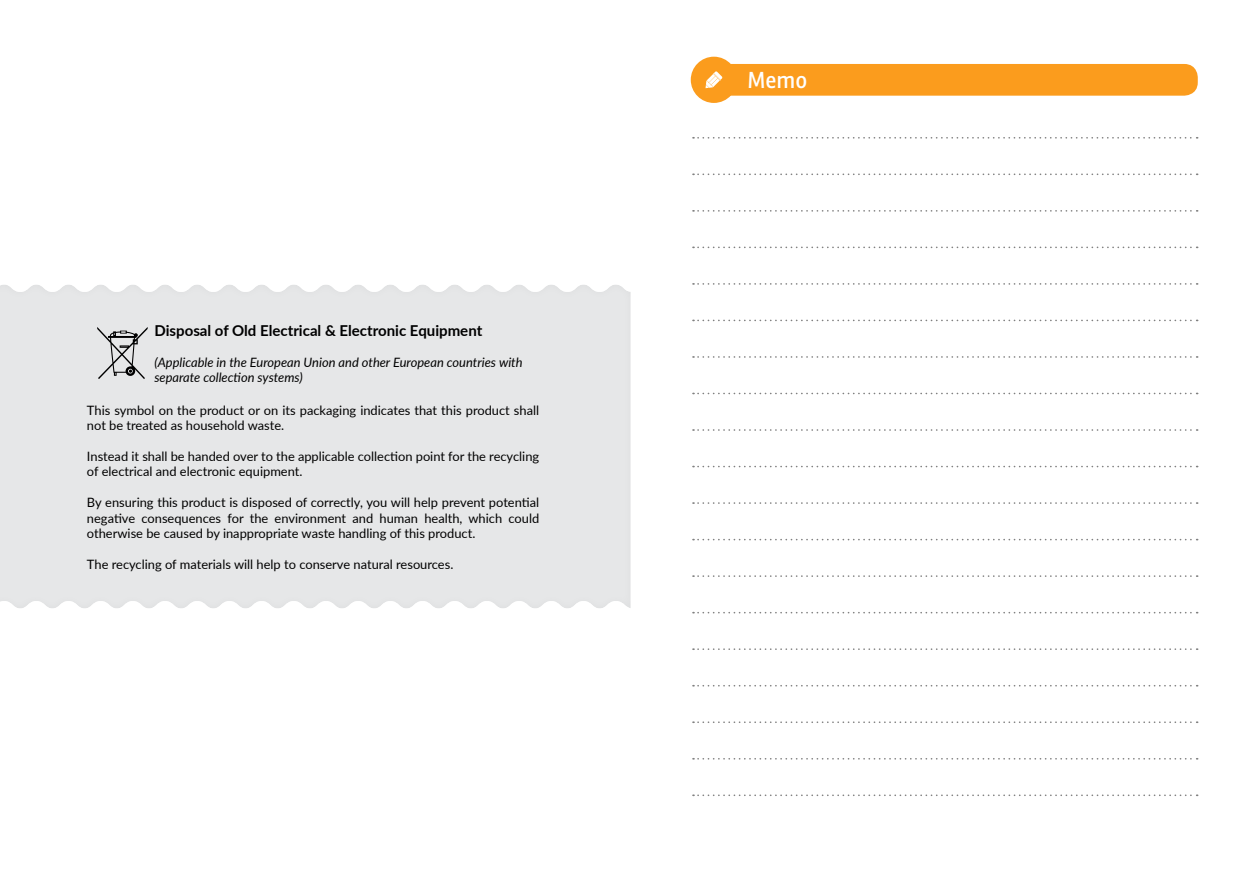
<style>
.page{position:relative;width:1259px;height:893px;background:#fff}
.page>*{position:absolute;margin:0;border:0;box-sizing:border-box;transform-origin:0 0}
.t1{font:22.35px "Ronnia";color:#fff}
.t2{font:700 15px "Lato";color:#000}
.t3{font:12.9px/15.5px "Lato";color:#000}
.t4{font:italic 12.9px/15.5px "Lato";color:#000}
</style>
<div class="page">
<div style="left:0;top:275px;width:643px;height:336px;background:#000;opacity:.05"></div>
<svg style="left:97px;top:327px;width:51px;height:52px;background:#bcbdbe"></svg>
<svg style="left:693px;top:137px;width:504px;height:2px"></svg>
<svg style="left:693px;top:173px;width:504px;height:2px"></svg>
<svg style="left:693px;top:210px;width:504px;height:2px"></svg>
<svg style="left:693px;top:247px;width:504px;height:1px"></svg>
<svg style="left:693px;top:283px;width:504px;height:2px"></svg>
<svg style="left:693px;top:320px;width:504px;height:1px"></svg>
<svg style="left:693px;top:356px;width:504px;height:2px"></svg>
<svg style="left:693px;top:393px;width:504px;height:1px"></svg>
<svg style="left:693px;top:429px;width:504px;height:2px"></svg>
<svg style="left:693px;top:466px;width:504px;height:1px"></svg>
<svg style="left:693px;top:502px;width:504px;height:2px"></svg>
<svg style="left:693px;top:539px;width:504px;height:1px"></svg>
<svg style="left:693px;top:575px;width:504px;height:2px"></svg>
<svg style="left:693px;top:612px;width:504px;height:1px"></svg>
<svg style="left:693px;top:648px;width:504px;height:2px"></svg>
<svg style="left:693px;top:685px;width:504px;height:2px"></svg>
<svg style="left:693px;top:721px;width:504px;height:2px"></svg>
<svg style="left:693px;top:758px;width:504px;height:2px"></svg>
<svg style="left:693px;top:794px;width:504px;height:2px"></svg>
<svg style="left:690px;top:56px;width:508px;height:47px"></svg>
<p class="t2" style="left:154px;top:319px;width:329px">Disposal of Old Electrical &amp; Electronic Equipment</p>
<p class="t4" style="left:154px;top:354px;width:370px">(Applicable in the European Union and other European countries with separate collection systems)</p>
<p class="t3" style="left:87px;top:402px;width:454px">This symbol on the product or on its packaging indicates that this product shall not be treated as household waste.</p>
<p class="t3" style="left:87px;top:448px;width:454px">Instead it shall be handed over to the applicable collection point for the recycling of electrical and electronic equipment.</p>
<p class="t3" style="left:87px;top:494px;width:454px;text-align:justify">By ensuring this product is disposed of correctly, you will help prevent potential negative consequences for the environment and human health, which could otherwise be caused by inappropriate waste handling of this product.</p>
<p class="t3" style="left:87px;top:556px;width:368px">The recycling of materials will help to conserve natural resources.</p>
<h1 class="t1" style="left:747px;top:66px;width:61px">Memo</h1>
</div>
